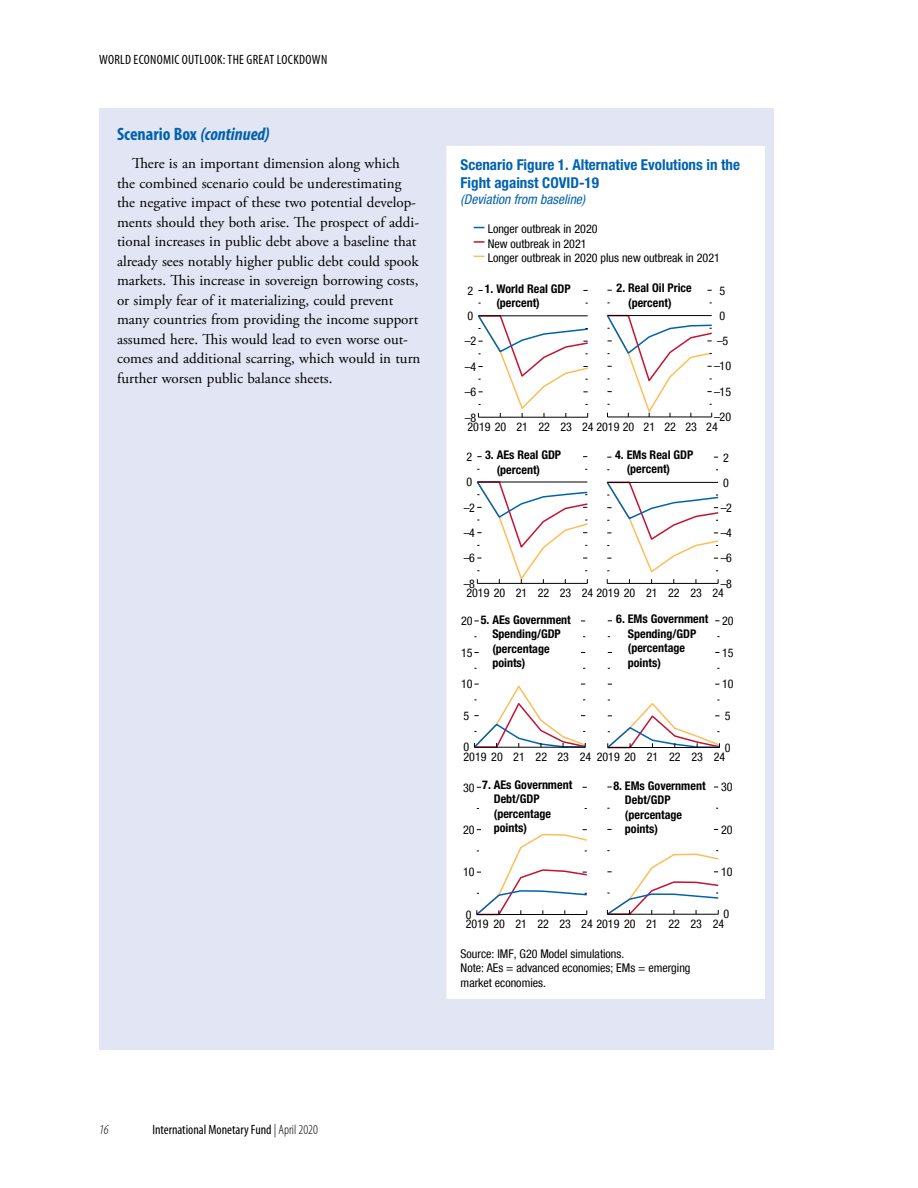
<style>
.page{position:relative;width:918px;height:1188px;background:#fff}
.page>*{position:absolute;margin:0;border:0;box-sizing:border-box;transform-origin:0 0}
.t1{font:700 condensed 18px "Myriad Pro";color:#0062af}
.t2{font:15px/19.5px "Adobe Garamond Pro";color:#000}
.t3{font:700 condensed 15px/18px "Helvetica Neue LT Std";color:#0062af}
.t4{font:condensed 13.5px "Myriad Pro";letter-spacing:.02em;color:#000}
.t5{font:condensed 13.5px "Myriad Pro";color:#000}
.t6{font:italic condensed 13.5px "Helvetica Neue LT Com";color:#0062af}
.t7{font:italic 300 condensed 13.5px "Myriad Pro";color:#000}
.t8{font:condensed 12px/14.1px "Helvetica Neue LT Com";color:#000}
.t9{font:700 condensed 12px/14.4px "Helvetica Neue LT Std";color:#000}
.s1{font-style:italic}
.s2{font-weight:300}
</style>
<div class="page">
<div style="left:99px;top:140px;width:675px;height:910px;background:#e1e5f4"></div>
<div style="left:99px;top:108px;width:675px;height:32px;background:#e1e5f4"></div>
<div style="left:446px;top:146px;width:319px;height:853px;background:#fff;border:2px solid #fff"></div>
<hr style="left:477px;top:583px;width:110px;height:1px;background:#000">
<svg style="left:476px;top:481px;width:112px;height:102px"></svg>
<hr style="left:607px;top:583px;width:111px;height:1px;background:#000">
<svg style="left:606px;top:481px;width:113px;height:102px"></svg>
<hr style="left:607px;top:417px;width:105px;height:1px;background:#000">
<svg style="left:607px;top:314px;width:106px;height:103px"></svg>
<hr style="left:478px;top:417px;width:110px;height:1px;background:#000">
<svg style="left:477px;top:315px;width:112px;height:102px"></svg>
<svg style="left:474px;top:241px;width:11px;height:2px"></svg>
<svg style="left:476px;top:829px;width:112px;height:87px"></svg>
<svg style="left:606px;top:850px;width:113px;height:65px"></svg>
<svg style="left:607px;top:700px;width:113px;height:49px"></svg>
<svg style="left:473px;top:684px;width:113px;height:64px"></svg>
<p class="t4" style="left:99px;top:52px;width:230px">WORLD ECONOMIC OUTLOOK: THE GREAT LOCKDOWN</p>
<p class="t1" style="left:117px;top:124px;width:154px">Scenario Box <span class="s1">(continued)</span></p>
<p class="t2" style="left:117px;top:154px;width:305px;text-indent:15px">There is an important dimension along which the combined scenario could be underestimating the negative impact of these two potential develop&shy;ments should they both arise. The prospect of addi&shy;tional increases in public debt above a baseline that already sees notably higher public debt could spook markets. This increase in sovereign borrowing costs, or simply fear of it materializing, could prevent many countries from providing the income support assumed here. This would lead to even worse out&shy;comes and additional scarring, which would in turn further worsen public balance sheets.</p>
<p class="t3" style="left:461px;top:156px;width:281px">Scenario Figure 1. Alternative Evolutions in the<br>Fight against COVID-19</p>
<p class="t6" style="left:461px;top:192px;width:126px">(Deviation from baseline)</p>
<p class="t8" style="left:488px;top:222px;width:234px">Longer outbreak in 2020<br>New outbreak in 2021<br>Longer outbreak in 2020 plus new outbreak in 2021</p>
<p class="t8" style="left:468px;top:283px;width:7px">2</p>
<p class="t9" style="left:496px;top:281px;width:76px;text-indent:-12px">1. World Real GDP (percent)</p>
<p class="t8" style="left:468px;top:309px;width:7px">0</p>
<p class="t9" style="left:628px;top:281px;width:65px;text-indent:-12px">2. Real Oil Price (percent)</p>
<p class="t8" style="left:720px;top:283px;width:7px">5</p>
<p class="t8" style="left:720px;top:308px;width:7px">0</p>
<p class="t8" style="left:465px;top:334px;width:13px">–2</p>
<p class="t8" style="left:717px;top:334px;width:13px">–5</p>
<p class="t8" style="left:465px;top:359px;width:13px">–4</p>
<p class="t8" style="left:714px;top:359px;width:18px">–10</p>
<p class="t8" style="left:465px;top:385px;width:13px">–6</p>
<p class="t8" style="left:714px;top:385px;width:18px">–15</p>
<p class="t8" style="left:714px;top:410px;width:18px">–20</p>
<p class="t8" style="left:465px;top:410px;width:13px">–8</p>
<p class="t8" style="left:468px;top:420px;width:252px">2019 20 21 22 23 24 2019 20 21 22 23 24</p>
<p class="t8" style="left:466px;top:449px;width:7px">2</p>
<p class="t8" style="left:466px;top:475px;width:7px">0</p>
<p class="t9" style="left:497px;top:448px;width:66px;text-indent:-12px">3. AEs Real GDP (percent)</p>
<p class="t9" style="left:627px;top:447px;width:68px;text-indent:-12px">4. EMs Real GDP (percent)</p>
<p class="t8" style="left:723px;top:450px;width:7px">2</p>
<p class="t8" style="left:723px;top:475px;width:7px">0</p>
<p class="t8" style="left:464px;top:500px;width:13px">–2</p>
<p class="t8" style="left:721px;top:501px;width:13px">–2</p>
<p class="t8" style="left:464px;top:526px;width:13px">–4</p>
<p class="t8" style="left:721px;top:526px;width:13px">–4</p>
<p class="t8" style="left:464px;top:551px;width:13px">–6</p>
<p class="t8" style="left:721px;top:551px;width:13px">–6</p>
<p class="t8" style="left:464px;top:576px;width:13px">–8</p>
<p class="t8" style="left:721px;top:576px;width:13px">–8</p>
<p class="t8" style="left:466px;top:586px;width:259px">2019 20 21 22 23 24 2019 20 21 22 23 24</p>
<p class="t8" style="left:461px;top:614px;width:13px">20</p>
<p class="t8" style="left:461px;top:645px;width:13px">15</p>
<p class="t9" style="left:492px;top:612px;width:80px;text-indent:-12px">5. AEs Government<br>Spending/GDP (percentage points)</p>
<p class="t9" style="left:628px;top:612px;width:82px;text-indent:-12px">6. EMs Government<br>Spending/GDP (percentage points)</p>
<p class="t8" style="left:722px;top:614px;width:13px">20</p>
<p class="t8" style="left:722px;top:645px;width:13px">15</p>
<p class="t8" style="left:461px;top:677px;width:13px">10</p>
<p class="t8" style="left:722px;top:677px;width:13px">10</p>
<p class="t8" style="left:464px;top:709px;width:7px">5</p>
<p class="t8" style="left:725px;top:709px;width:7px">5</p>
<p class="t8" style="left:464px;top:740px;width:7px">0</p>
<p class="t8" style="left:725px;top:740px;width:7px">0</p>
<p class="t8" style="left:464px;top:750px;width:129px">2019 20 21 22 23 24</p>
<p class="t8" style="left:597px;top:750px;width:130px">2019 20 21 22 23 24</p>
<p class="t8" style="left:463px;top:780px;width:13px">30</p>
<p class="t8" style="left:463px;top:823px;width:13px">20</p>
<p class="t9" style="left:494px;top:777px;width:80px;text-indent:-12px">7. AEs Government<br>Debt/GDP (percentage points)</p>
<p class="t9" style="left:625px;top:778px;width:82px;text-indent:-12px">8. EMs Government<br>Debt/GDP (percentage points)</p>
<p class="t8" style="left:721px;top:780px;width:13px">30</p>
<p class="t8" style="left:721px;top:822px;width:13px">20</p>
<p class="t8" style="left:463px;top:865px;width:13px">10</p>
<p class="t8" style="left:721px;top:865px;width:13px">10</p>
<p class="t8" style="left:724px;top:907px;width:7px">0</p>
<p class="t8" style="left:466px;top:907px;width:7px">0</p>
<p class="t8" style="left:466px;top:917px;width:260px">2019 20 21 22 23 24 2019 20 21 22 23 24</p>
<p class="t8" style="left:461px;top:947px;width:231px">Source: IMF, G20 Model simulations.<br>Note: AEs = advanced economies; EMs = emerging market economies.</p>
<p class="t7" style="left:99px;top:1121px;width:11px">16</p>
<p class="t5" style="left:152px;top:1122px;width:167px">International Monetary Fund <span class="s2">| April 2020</span></p>
</div>
